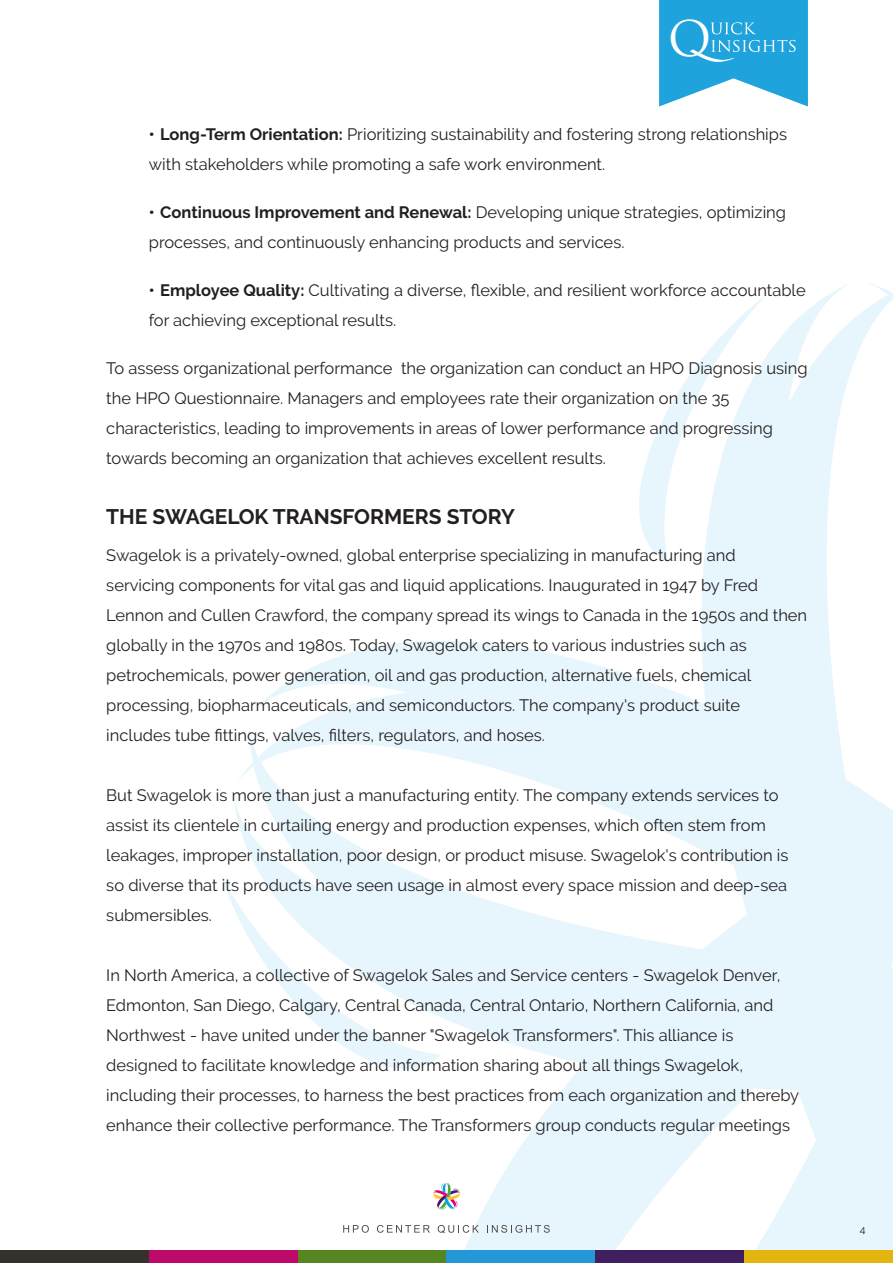
<style>
.page{position:relative;width:893px;height:1263px;background:#fff}
.page>*{position:absolute;margin:0;border:0;box-sizing:border-box;transform-origin:0 0}
.t1{font:47.85px "Trajan Pro";color:#fff}
.t2{font:700 21px "Raleway";color:#231f20}
.t3{font:16.5px/30px "Raleway";color:#231f20}
.t4{font:10.5px "Raleway";color:#231f20}
.s1{font-weight:700}
</style>
<div class="page">
<svg style="left:659px;top:0;width:149px;height:107px;background:#43b2e2"></svg>
<svg style="left:437px;top:962px;width:182px;height:288px;fill:#e6f6fc"></svg>
<svg style="left:234px;top:641px;width:385px;height:321px"></svg>
<svg style="left:619px;top:283px;width:274px;height:967px"></svg>
<svg style="left:221px;top:871px;width:220px;height:217px"></svg>
<div style="left:0;top:1250px;width:149px;height:13px;background:#35312c"></div>
<div style="left:149px;top:1250px;width:149px;height:13px;background:#bc096a"></div>
<div style="left:298px;top:1250px;width:148px;height:13px;background:#55861f"></div>
<div style="left:446px;top:1250px;width:149px;height:13px;background:#2497d6"></div>
<div style="left:595px;top:1250px;width:149px;height:13px;background:#401f61"></div>
<div style="left:744px;top:1250px;width:149px;height:13px;background:#e4b510"></div>
<svg style="left:343px;top:1225px;width:26px;height:8px"></svg>
<svg style="left:377px;top:1225px;width:53px;height:8px"></svg>
<svg style="left:438px;top:1225px;width:41px;height:8px"></svg>
<svg style="left:487px;top:1225px;width:63px;height:8px"></svg>
<div style="left:428px;top:1177px;width:37px;height:38px;background:#fff;border-radius:50%"></div>
<svg style="left:432px;top:1182px;width:29px;height:28px"></svg>
<h1 class="t1" style="left:668px;top:20px;width:45px">O</h1>
<p class="t3" style="left:149px;top:119px;width:640px"><span class="s1">• Long-Term Orientation:</span> Prioritizing sustainability and fostering strong relationships with stakeholders while promoting a safe work environment.</p>
<p class="t3" style="left:149px;top:197px;width:639px"><span class="s1">• Continuous Improvement and Renewal:</span> Developing unique strategies, optimizing processes, and continuously enhancing products and services.</p>
<p class="t3" style="left:149px;top:275px;width:658px"><span class="s1">• Employee Quality:</span> Cultivating a diverse, flexible, and resilient workforce accountable for achieving exceptional results.</p>
<p class="t3" style="left:106px;top:353px;width:703px">To assess organizational performance the organization can conduct an HPO Diagnosis using the HPO Questionnaire. Managers and employees rate their organization on the 35 characteristics, leading to improvements in areas of lower performance and progressing towards becoming an organization that achieves excellent results.</p>
<p class="t2" style="left:106px;top:504px;width:410px">THE SWAGELOK TRANSFORMERS STORY</p>
<p class="t3" style="left:106px;top:540px;width:702px">Swagelok is a privately-owned, global enterprise specializing in manufacturing and servicing components for vital gas and liquid applications. Inaugurated in 1947 by Fred Lennon and Cullen Crawford, the company spread its wings to Canada in the 1950s and then globally in the 1970s and 1980s. Today, Swagelok caters to various industries such as petrochemicals, power generation, oil and gas production, alternative fuels, chemical processing, biopharmaceuticals, and semiconductors. The company's product suite includes tube fittings, valves, filters, regulators, and hoses.</p>
<p class="t3" style="left:106px;top:780px;width:684px">But Swagelok is more than just a manufacturing entity. The company extends services to assist its clientele in curtailing energy and production expenses, which often stem from leakages, improper installation, poor design, or product misuse. Swagelok's contribution is so diverse that its products have seen usage in almost every space mission and deep-sea submersibles.</p>
<p class="t3" style="left:106px;top:960px;width:694px">In North America, a collective of Swagelok Sales and Service centers - Swagelok Denver, Edmonton, San Diego, Calgary, Central Canada, Central Ontario, Northern California, and Northwest - have united under the banner "Swagelok Transformers". This alliance is designed to facilitate knowledge and information sharing about all things Swagelok, including their processes, to harness the best practices from each organization and thereby enhance their collective performance. The Transformers group conducts regular meetings</p>
<p class="t4" style="left:860px;top:1223px;width:7px">4</p>
</div>
